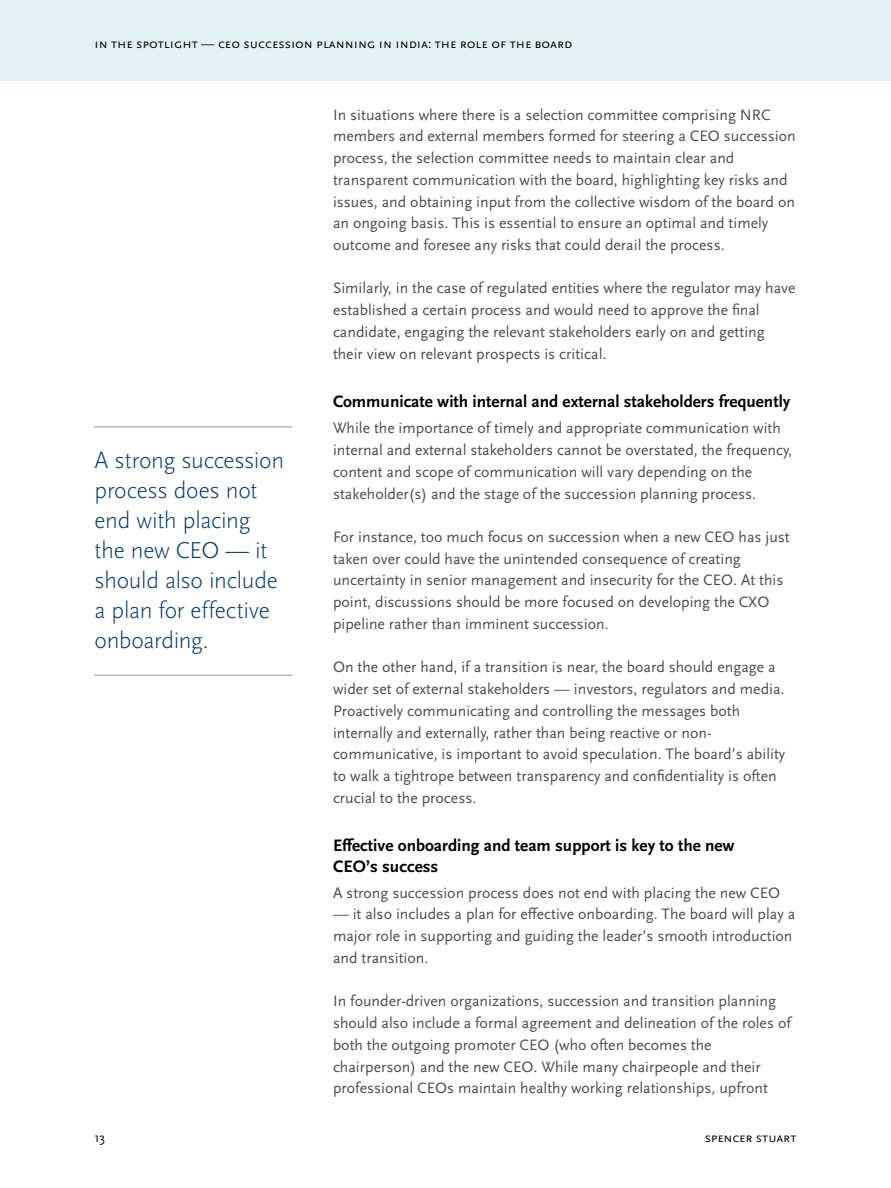
<style>
.page{position:relative;width:891px;height:1188px;background:#fff}
.page>*{position:absolute;margin:0;border:0;box-sizing:border-box;transform-origin:0 0}
.t1{font:300 24px/30px "Scala Sans Pro";letter-spacing:-.01em;color:#003a70}
.t2{font:700 17.25px/20.2px "Scala Sans Pro";color:#000}
.t3{font:15.75px/21.8px "Scala Sans Pro";color:#4d4d4f}
.t4{font:13.5px "Scala Sans Pro";color:#000}
</style>
<div class="page">
<div style="left:0;top:0;width:891px;height:81px;background:#e4f1f4"></div>
<hr style="left:94px;top:427px;width:198px;height:1px;background:#939598">
<hr style="left:94px;top:675px;width:198px;height:1px;background:#939598">
<p class="t4" style="left:94px;top:36px;width:132px">i n the spotli ght — CEO</p>
<p class="t4" style="left:244px;top:36px;width:330px">Succession Planni ng i n India: The Role of the Board</p>
<h1 class="t1" style="left:94px;top:445px;width:191px">A strong succession process does not end with placing the new CEO — it should also include a plan for effective onboarding.</h1>
<p class="t3" style="left:333px;top:104px;width:464px">In situations where there is a selection committee comprising NRC members and external members formed for steering a CEO succession process, the selection committee needs to maintain clear and transparent communication with the board, highlighting key risks and issues, and obtaining input from the collective wisdom of the board on an ongoing basis. This is essential to ensure an optimal and timely outcome and foresee any risks that could derail the process.</p>
<p class="t3" style="left:333px;top:277px;width:464px">Similarly, in the case of regulated entities where the regulator may have established a certain process and would need to approve the final candidate, engaging the relevant stakeholders early on and getting their view on relevant prospects is critical.</p>
<p class="t2" style="left:333px;top:392px;width:459px">Communicate with internal and external stakeholders frequently</p>
<p class="t3" style="left:333px;top:417px;width:461px">While the importance of timely and appropriate communication with internal and external stakeholders cannot be overstated, the frequency, content and scope of communication will vary depending on the stakeholder(s) and the stage of the succession planning process.</p>
<p class="t3" style="left:333px;top:526px;width:458px">For instance, too much focus on succession when a new CEO has just taken over could have the unintended consequence of creating uncertainty in senior management and insecurity for the CEO. At this point, discussions should be more focused on developing the CXO pipeline rather than imminent succession.</p>
<p class="t3" style="left:333px;top:656px;width:454px">On the other hand, if a transition is near, the board should engage a wider set of external stakeholders — investors, regulators and media.<br>Proactively communicating and controlling the messages both internally and externally, rather than being reactive or non&shy;communicative, is important to avoid speculation. The board’s ability to walk a tightrope between transparency and confidentiality is often crucial to the process.</p>
<p class="t2" style="left:333px;top:836px;width:403px">Effective onboarding and team support is key to the new<br>CEO’s success</p>
<p class="t3" style="left:333px;top:882px;width:449px">A strong succession process does not end with placing the new CEO</p>
<p class="t3" style="left:333px;top:903px;width:464px">— it also includes a plan for effective onboarding. The board will play a major role in supporting and guiding the leader’s smooth introduction and transition.</p>
<p class="t3" style="left:333px;top:990px;width:461px">In founder-driven organizations, succession and transition planning should also include a formal agreement and delineation of the roles of both the outgoing promoter CEO (who often becomes the chairperson) and the new CEO. While many chairpeople and their professional CEOs maintain healthy working relationships, upfront</p>
<p class="t4" style="left:94px;top:1129px;width:12px">13</p>
<p class="t4" style="left:705px;top:1129px;width:93px">spencer stuart</p>
</div>
